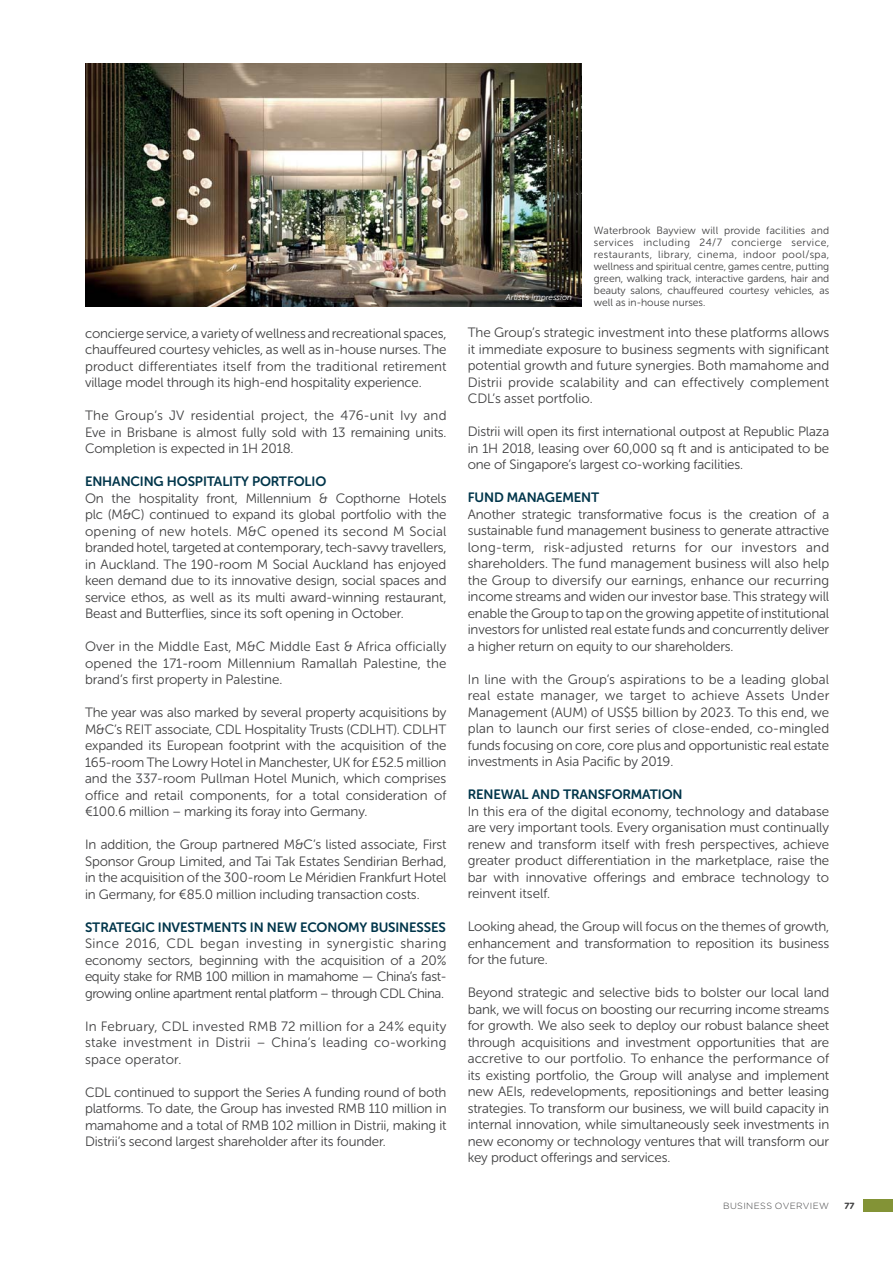
<style>
.page{position:relative;width:893px;height:1263px;background:#fff}
.page>*{position:absolute;margin:0;border:0;box-sizing:border-box;transform-origin:0 0}
.t1{font:13.5px/16.5px "Museo Sans Rounded 300";letter-spacing:-.01em;color:#404041;text-align:justify}
.t2{font:13.5px "Museo Sans Rounded 700";letter-spacing:-.01em;color:#00354a}
.t3{font:10.5px/12px "Museo Sans Rounded 300";color:#404041;text-align:justify}
.t4{font:300 9px "Gotham Rounded";letter-spacing:.045em;color:#404041}
.t5{font:700 9px "Gotham Rounded";color:#404041}
.t6{font:italic 8.25px "Museo Sans Rounded 300";color:#fff}
</style>
<div class="page">
<img style="left:85px;top:64px;width:496px;height:242px">
<div style="left:863px;top:1199px;width:30px;height:13px;background:#839336"></div>
<p class="t1" style="left:85px;top:325px;width:363px">concierge service, a variety of wellness and recreational spaces, chauffeured courtesy vehicles, as well as in-house nurses. The product differentiates itself from the traditional retirement village model through its high-end hospitality experience.</p>
<p class="t1" style="left:85px;top:407px;width:363px">The Group’s JV residential project, the 476-unit Ivy and Eve in Brisbane is almost fully sold with 13 remaining units.<br>Completion is expected in 1H 2018.</p>
<p class="t2" style="left:85px;top:476px;width:243px">ENHANCING HOSPITALITY PORTFOLIO</p>
<p class="t1" style="left:85px;top:490px;width:363px">On the hospitality front, Millennium &amp; Copthorne Hotels plc (M&amp;C) continued to expand its global portfolio with the opening of new hotels. M&amp;C opened its second M Social branded hotel, targeted at contemporary, tech-savvy travellers, in Auckland. The 190-room M Social Auckland has enjoyed keen demand due to its innovative design, social spaces and service ethos, as well as its multi award-winning restaurant, Beast and Butterflies, since its soft opening in October.</p>
<p class="t1" style="left:85px;top:638px;width:363px">Over in the Middle East, M&amp;C Middle East &amp; Africa officially opened the 171-room Millennium Ramallah Palestine, the brand’s first property in Palestine.</p>
<p class="t1" style="left:85px;top:704px;width:363px">The year was also marked by several property acquisitions by M&amp;C’s REIT associate, CDL Hospitality Trusts (CDLHT). CDLHT expanded its European footprint with the acquisition of the 165-room The Lowry Hotel in Manchester, UK for £52.5 million and the 337-room Pullman Hotel Munich, which comprises office and retail components, for a total consideration of €100.6 million – marking its foray into Germany.</p>
<p class="t1" style="left:85px;top:836px;width:363px">In addition, the Group partnered M&amp;C’s listed associate, First Sponsor Group Limited, and Tai Tak Estates Sendirian Berhad, in the acquisition of the 300-room Le Méridien Frankfurt Hotel in Germany, for €85.0 million including transaction costs.</p>
<p class="t2" style="left:85px;top:922px;width:362px">STRATEGIC INVESTMENTS IN NEW ECONOMY BUSINESSES</p>
<p class="t1" style="left:85px;top:935px;width:363px">Since 2016, CDL began investing in synergistic sharing economy sectors, beginning with the acquisition of a 20% equity stake for RMB 100 million in mamahome — China’s fast&shy;growing online apartment rental platform – through CDL China.</p>
<p class="t1" style="left:85px;top:1018px;width:363px">In February, CDL invested RMB 72 million for a 24% equity stake investment in Distrii – China’s leading co-working space operator.</p>
<p class="t1" style="left:85px;top:1084px;width:363px">CDL continued to support the Series A funding round of both platforms. To date, the Group has invested RMB 110 million in mamahome and a total of RMB 102 million in Distrii, making it Distrii’s second largest shareholder after its founder.</p>
<p class="t6" style="left:506px;top:294px;width:68px">Artist’s Impression</p>
<p class="t3" style="left:594px;top:225px;width:237px">Waterbrook Bayview will provide facilities and services including 24/7 concierge service, restaurants, library, cinema, indoor pool/spa, wellness and spiritual centre, games centre, putting green, walking track, interactive gardens, hair and beauty salons, chauffeured courtesy vehicles, as well as in-house nurses.</p>
<p class="t1" style="left:468px;top:325px;width:363px">The Group’s strategic investment into these platforms allows it immediate exposure to business segments with significant potential growth and future synergies. Both mamahome and Distrii provide scalability and can effectively complement CDL’s asset portfolio.</p>
<p class="t1" style="left:468px;top:424px;width:363px">Distrii will open its first international outpost at Republic Plaza in 1H 2018, leasing over 60,000 sq ft and is anticipated to be one of Singapore’s largest co-working facilities.</p>
<p class="t2" style="left:468px;top:493px;width:133px">FUND MANAGEMENT</p>
<p class="t1" style="left:468px;top:506px;width:363px">Another strategic transformative focus is the creation of a sustainable fund management business to generate attractive long-term, risk-adjusted returns for our investors and shareholders. The fund management business will also help the Group to diversify our earnings, enhance our recurring income streams and widen our investor base. This strategy will enable the Group to tap on the growing appetite of institutional investors for unlisted real estate funds and concurrently deliver a higher return on equity to our shareholders.</p>
<p class="t1" style="left:468px;top:671px;width:363px">In line with the Group’s aspirations to be a leading global real estate manager, we target to achieve Assets Under Management (AUM) of US$5 billion by 2023. To this end, we plan to launch our first series of close-ended, co-mingled funds focusing on core, core plus and opportunistic real estate investments in Asia Pacific by 2019.</p>
<p class="t2" style="left:468px;top:790px;width:216px">RENEWAL AND TRANSFORMATION</p>
<p class="t1" style="left:468px;top:803px;width:363px">In this era of the digital economy, technology and database are very important tools. Every organisation must continually renew and transform itself with fresh perspectives, achieve greater product differentiation in the marketplace, raise the bar with innovative offerings and embrace technology to reinvent itself.</p>
<p class="t1" style="left:468px;top:919px;width:363px">Looking ahead, the Group will focus on the themes of growth, enhancement and transformation to reposition its business for the future.</p>
<p class="t1" style="left:468px;top:984px;width:363px">Beyond strategic and selective bids to bolster our local land bank, we will focus on boosting our recurring income streams for growth. We also seek to deploy our robust balance sheet through acquisitions and investment opportunities that are accretive to our portfolio. To enhance the performance of its existing portfolio, the Group will analyse and implement new AEIs, redevelopments, repositionings and better leasing strategies. To transform our business, we will build capacity in internal innovation, while simultaneously seek investments in new economy or technology ventures that will transform our key product offerings and services.</p>
<p class="t4" style="left:723px;top:1202px;width:108px">BUSINESS OVERVIEW</p>
<p class="t5" style="left:844px;top:1202px;width:12px">77</p>
</div>
